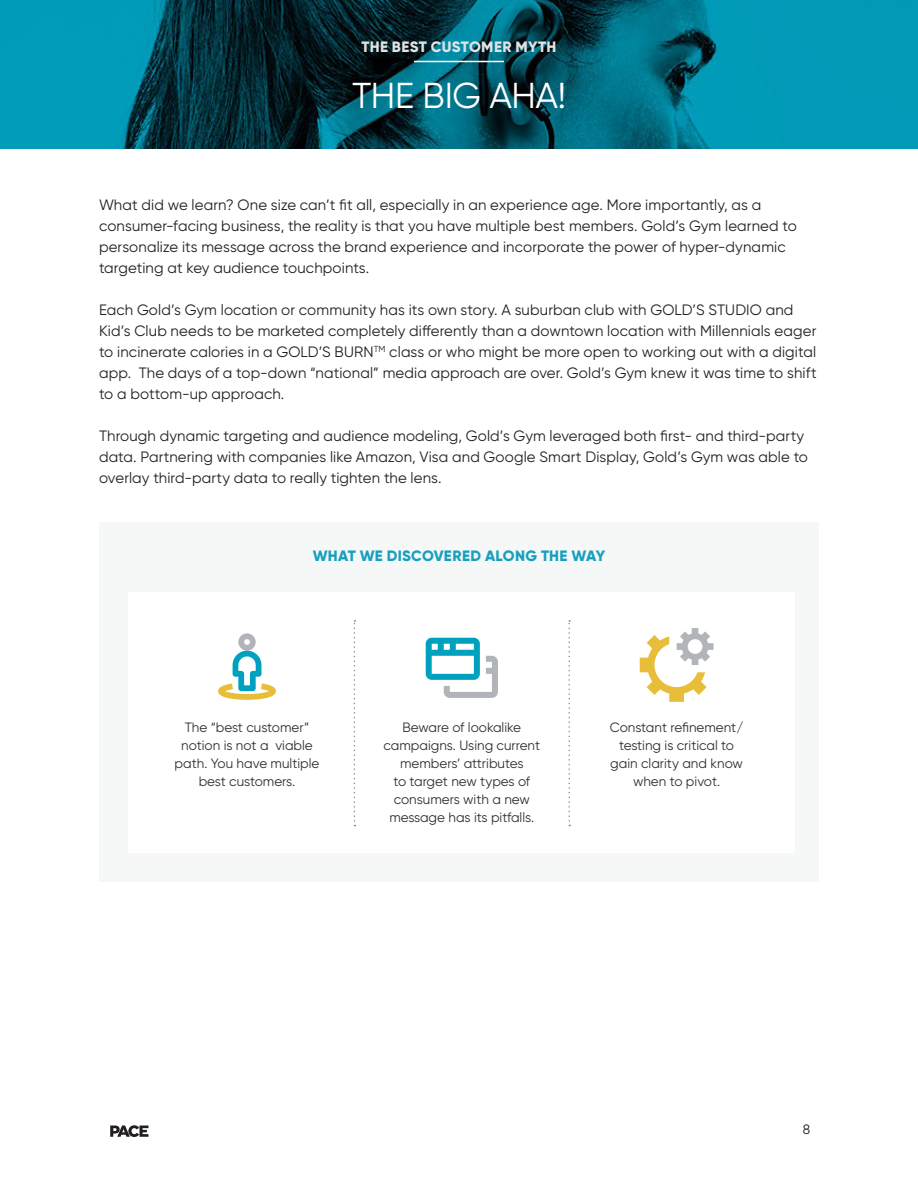
<style>
.page{position:relative;width:918px;height:1188px;background:#fff}
.page>*{position:absolute;margin:0;border:0;box-sizing:border-box;transform-origin:0 0}
.t1{font:36px "Gilroy";letter-spacing:-.01em;color:#fff}
.t2{font:15px/21px "Gilroy";letter-spacing:.01em;color:#231f20}
.Paragraph_Style_1{font:800 15px "Gilroy";letter-spacing:.015em;color:#16a0be}
.t3{font:800 15px "Gilroy";letter-spacing:.02em;color:#e0e3e4}
.t4{font:13.5px/18px "Gilroy";color:#2e2f2f;text-align:center}
.t5{font:13.5px "Gilroy";color:#231f20}
</style>
<div class="page">
<img style="left:0;top:0;width:918px;height:148px">
<svg style="left:110px;top:1125px;width:39px;height:12px"></svg>
<div style="left:99px;top:523px;width:720px;height:359px;background:#f6f7f7"></div>
<div style="left:128px;top:592px;width:666px;height:260px;background:#fff"></div>
<svg style="left:354px;top:620px;width:1px;height:206px"></svg>
<svg style="left:568px;top:620px;width:2px;height:206px"></svg>
<svg style="left:640px;top:628px;width:74px;height:74px"></svg>
<svg style="left:218px;top:633px;width:58px;height:67px"></svg>
<svg style="left:426px;top:638px;width:72px;height:60px"></svg>
<hr style="left:414px;top:61px;width:90px;height:1px;background:#fff">
<p class="t3" style="left:362px;top:38px;width:196px">THE BEST CUSTOMER MYTH</p>
<p class="t1" style="left:352px;top:73px;width:215px">THE BIG AHA!</p>
<p class="t2" style="left:99px;top:194px;width:699px">What did we learn? One size can’t fit all, especially in an experience age. More importantly, as a consumer-facing business, the reality is that you have multiple best members. Gold’s Gym learned to personalize its message across the brand experience and incorporate the power of hyper-dynamic targeting at key audience touchpoints.</p>
<p class="t2" style="left:99px;top:299px;width:719px">Each Gold’s Gym location or community has its own story. A suburban club with GOLD’S STUDIO and Kid’s Club needs to be marketed completely differently than a downtown location with Millennials eager to incinerate calories in a GOLD’S BURN<sup>TM</sup> class or who might be more open to working out with a digital app. The days of a top-down “national” media approach are over. Gold’s Gym knew it was time to shift to a bottom-up approach.</p>
<p class="t2" style="left:99px;top:425px;width:711px">Through dynamic targeting and audience modeling, Gold’s Gym leveraged both first- and third-party data. Partnering with companies like Amazon, Visa and Google Smart Display, Gold’s Gym was able to overlay third-party data to really tighten the lens.</p>
<p class="Paragraph_Style_1" style="left:313px;top:546px;width:294px">WHAT WE DISCOVERED ALONG THE WAY</p>
<p class="t4" style="left:175px;top:719px;width:146px">The “best customer” notion is not a viable path. You have multiple best customers.</p>
<p class="t4" style="left:383px;top:719px;width:158px">Beware of lookalike campaigns. Using current members’ attributes<br>to target new types of consumers with a new message has its pitfalls.</p>
<p class="t4" style="left:610px;top:719px;width:135px">Constant refinement/ testing is critical to gain clarity and know when to pivot.</p>
<p class="t5" style="left:803px;top:1121px;width:9px">8</p>
</div>
